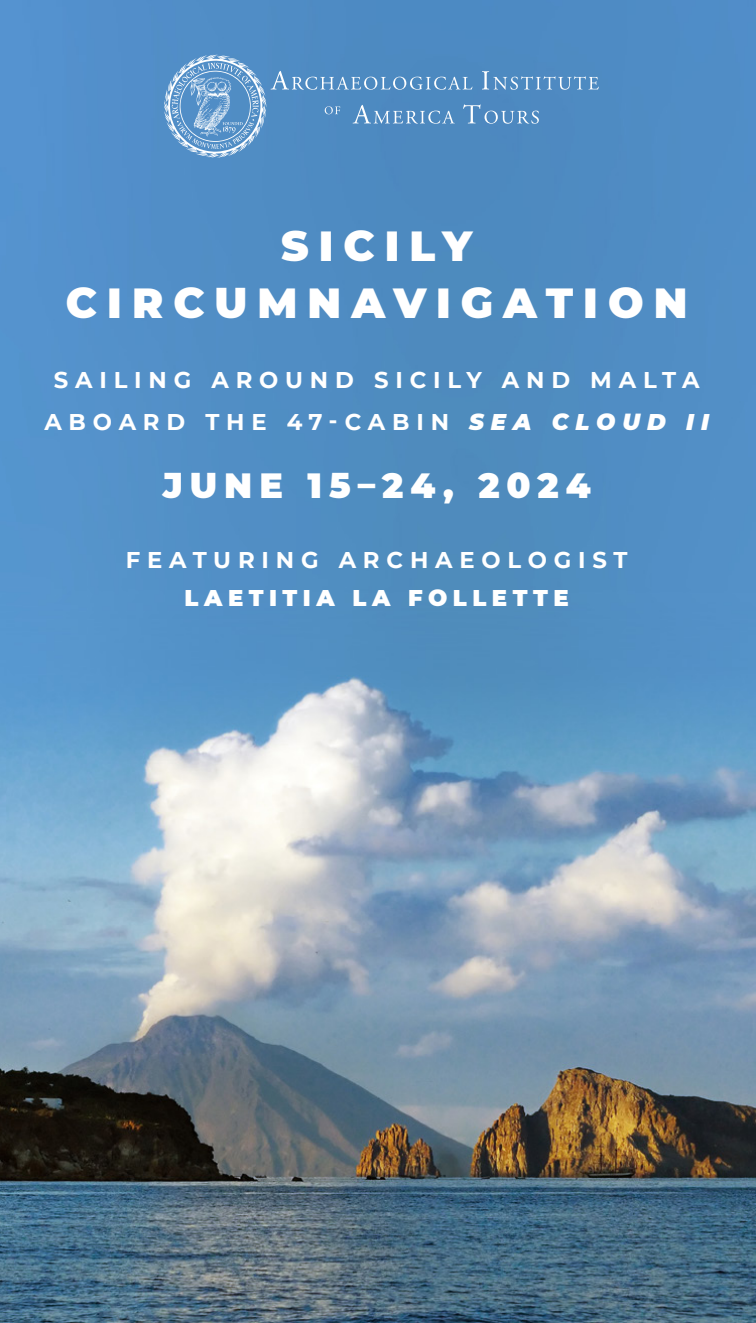
<style>
.page{position:relative;width:756px;height:1323px;background:#fff}
.page>*{position:absolute;margin:0;border:0;box-sizing:border-box;transform-origin:0 0}
.t1{font:900 42px/57.8px "Montserrat";letter-spacing:.24em;color:#fff;text-align:center}
.t2{font:900 35px "Montserrat";letter-spacing:.2em;color:#fff}
.t3{font:700 22.75px/42px "Montserrat";letter-spacing:.3em;color:#fff;text-align:center}
.s1{font-weight:900;font-style:italic}
.s2{font-weight:900}
</style>
<div class="page">
<img style="left:0;top:0;width:756px;height:1323px">
<svg style="left:164px;top:55px;width:435px;height:102px;background:#5c94c7"></svg>
<p class="t1" style="left:66px;top:214px;width:623px">SICILY<br>CIRCUMNAVIGATION</p>
<p class="t3" style="left:44px;top:358px;width:666px">SAILING AROUND SICILY AND MALTA<br>ABOARD THE 47-CABIN <span class="s1">SEA CLOUD II</span></p>
<p class="t2" style="left:163px;top:459px;width:429px">JUNE 15–24, 2024</p>
<p class="t3" style="left:126px;top:539px;width:503px;line-height:38.5px">FEATURING ARCHAEOLOGIST<br><span class="s2">LAETITIA LA FOLLETTE</span></p>
</div>
